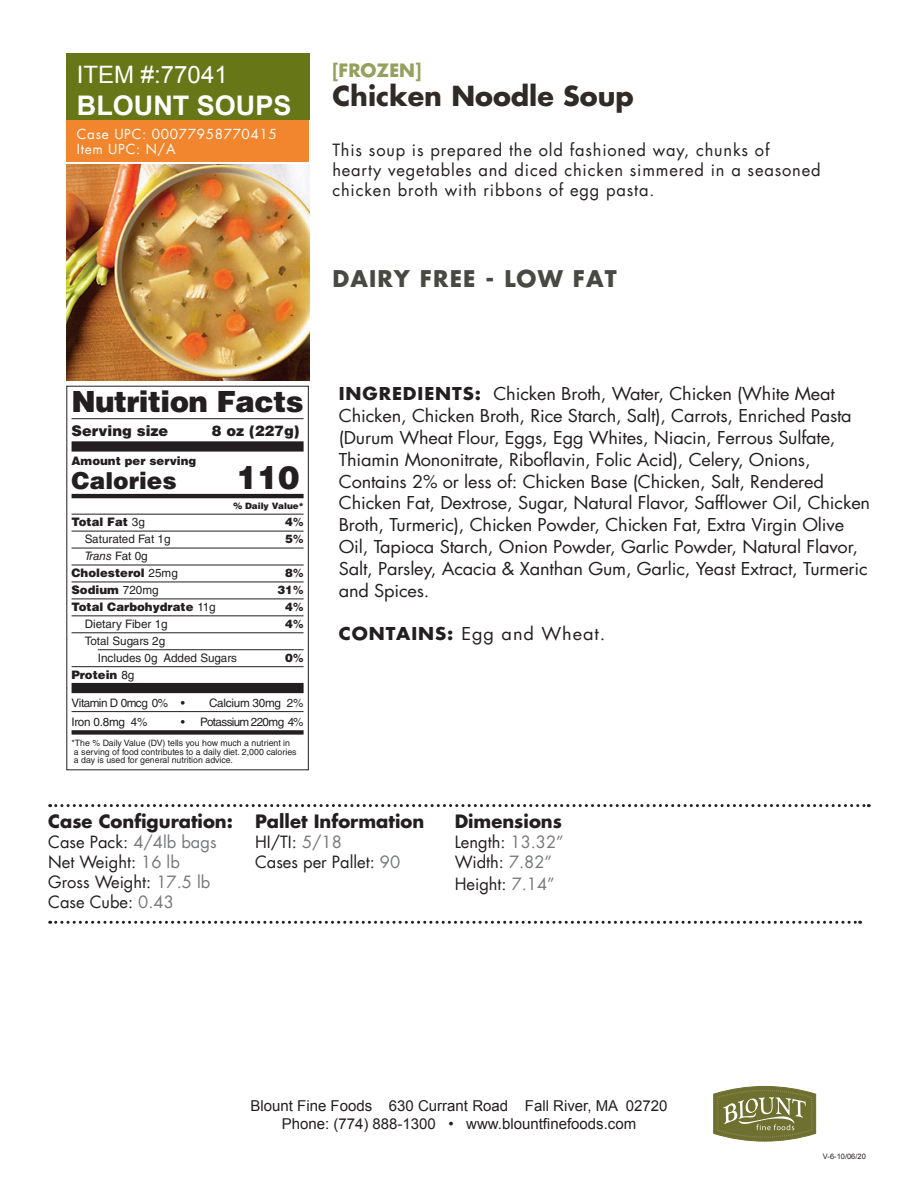
<style>
.page{position:relative;width:918px;height:1188px;background:#fff}
.page>*{position:absolute;margin:0;border:0;box-sizing:border-box;transform-origin:0 0}
.t1{font:900 32.1px "Helvetica LT Std";color:#231f20}
.t2{font:900 29.25px "Helvetica LT Std";letter-spacing:-.02em;color:#231f20}
.t3{font:700 27px "Futura";color:#302a28}
.t4{font:700 27px "Arial";color:#fff}
.t5{font:24px "Arial";color:#fff}
.t6{font:900 23.4px "Helvetica LT Std";color:#231f20}
.t7{font:700 22.5px "Futura";letter-spacing:.05em;color:#494944}
.t8{font:700 18px "Futura";color:#231f20}
.t9{font:700 18px "Futura";color:#95a05e}
.t10{font:17.4px/21.9px "Futura";letter-spacing:-.01em;color:#231f20;scale:1.05 1}
.t11{font:17.4px "Futura";letter-spacing:.05em;color:#231f20;scale:1.05 1}
.t12{font:16.5px/19.8px "Futura";letter-spacing:.05em;color:#231f20}
.t13{font:16.5px/19.8px "Futura";color:#231f20}
.t14{font:15px/18px "Arial";color:#231f20;text-align:center}
.t15{font:900 14.55px "Helvetica LT Std";color:#231f20}
.t16{font:13.5px/15px "Futura";letter-spacing:.05em;color:#fff}
.t17{font:900 11.7px/17px "Helvetica LT Std";color:#231f20}
.t18{font:11.7px/17px "Helvetica LT Std";color:#231f20}
.t19{font:11.7px "Helvetica LT Std";letter-spacing:-.02em;color:#231f20}
.t20{font:11.7px "Helvetica LT Std";letter-spacing:-.055em;color:#231f20}
.t21{font:11.7px "Helvetica LT Std";letter-spacing:-.04em;color:#231f20}
.t22{font:8.7px/8.7px "Helvetica LT Std";color:#231f20}
.t23{font:900 8.7px "Helvetica LT Std";color:#231f20}
.t24{font:7.5px "Arial";color:#231f20}
.s1{font-weight:400}
.s2{font-weight:700}
.s3{font-weight:400;font-style:italic}
.s4{color:#76787b}
</style>
<div class="page">
<div style="left:66px;top:54px;width:243px;height:66px;background:#677717"></div>
<img style="left:66px;top:164px;width:243px;height:216px">
<svg style="left:713px;top:1086px;width:103px;height:55px;background:#898c57"></svg>
<div style="left:66px;top:120px;width:243px;height:41px;background:#f1862e"></div>
<svg style="left:50px;top:804px;width:819px;height:3px"></svg>
<svg style="left:50px;top:921px;width:811px;height:3px"></svg>
<hr style="left:72px;top:418px;width:232px;height:1px;background:#231f20">
<div style="left:72px;top:441px;width:232px;height:11px;background:#231f20"></div>
<hr style="left:72px;top:494px;width:232px;height:4px;background:#231f20">
<hr style="left:72px;top:514px;width:232px;height:1px;background:#231f20">
<hr style="left:72px;top:531px;width:232px;height:1px;background:#231f20">
<hr style="left:72px;top:548px;width:232px;height:1px;background:#231f20">
<hr style="left:72px;top:565px;width:232px;height:1px;background:#231f20">
<hr style="left:72px;top:582px;width:232px;height:1px;background:#231f20">
<hr style="left:72px;top:599px;width:232px;height:1px;background:#231f20">
<hr style="left:72px;top:616px;width:232px;height:1px;background:#231f20">
<hr style="left:72px;top:633px;width:232px;height:1px;background:#231f20">
<hr style="left:98px;top:649px;width:206px;height:1px;background:#231f20">
<hr style="left:72px;top:666px;width:232px;height:1px;background:#231f20">
<div style="left:72px;top:683px;width:232px;height:10px;background:#231f20"></div>
<hr style="left:72px;top:711px;width:232px;height:1px;background:#231f20">
<div style="left:72px;top:730px;width:232px;height:5px;background:#231f20"></div>
<div style="left:66px;top:386px;width:243px;height:384px;border:1px solid #231f20"></div>
<h3 class="t5" style="left:77px;top:59px;width:152px">ITEM #:77041</h3>
<h3 class="t4" style="left:77px;top:87px;width:216px">BLOUNT SOUPS</h3>
<p class="t16" style="left:77px;top:126px;width:202px">Case UPC: 00077958770415<br>Item UPC: N/A</p>
<p class="t9" style="left:332px;top:57px;width:91px">[FROZEN]</p>
<h3 class="t3" style="left:332px;top:77px;width:303px">Chicken Noodle Soup</h3>
<p class="t12" style="left:332px;top:140px;width:490px">This soup is prepared the old fashioned way, chunks of hearty vegetables and diced chicken simmered in a seasoned chicken broth with ribbons of egg pasta.</p>
<p class="t7" style="left:332px;top:262px;width:286px">DAIRY FREE - LOW FAT</p>
<h2 class="t2" style="left:72px;top:382px;width:234px">Nutrition Facts</h2>
<p class="t15" style="left:72px;top:421px;width:98px">Serving size</p>
<p class="t15" style="left:212px;top:421px;width:89px">8 oz (227g)</p>
<p class="t17" style="left:72px;top:452px;width:126px">Amount per serving</p>
<h3 class="t6" style="left:72px;top:465px;width:107px">Calories</h3>
<h1 class="t1" style="left:236px;top:456px;width:65px">110</h1>
<p class="t23" style="left:233px;top:500px;width:72px">% Daily Value*</p>
<p class="t17" style="left:72px;top:513px;width:75px">Total Fat <span class="s1">3g</span></p>
<p class="t17" style="left:285px;top:513px;width:20px">4<span class="s2">%</span></p>
<p class="t18" style="left:85px;top:530px;width:87px">Saturated Fat 1g</p>
<p class="t17" style="left:285px;top:530px;width:20px">5<span class="s2">%</span></p>
<p class="t17" style="left:72px;top:547px;width:108px;text-indent:13px"><span class="s3">Trans</span> <span class="s1">Fat 0g<br></span>Cholesterol <span class="s1">25mg</span></p>
<p class="t17" style="left:285px;top:564px;width:20px">8<span class="s2">%</span></p>
<p class="t17" style="left:72px;top:581px;width:89px">Sodium <span class="s1">720mg</span></p>
<p class="t17" style="left:278px;top:581px;width:27px">31<span class="s2">%</span></p>
<p class="t17" style="left:72px;top:598px;width:146px">Total Carbohydrate <span class="s1">11g</span></p>
<p class="t17" style="left:285px;top:598px;width:20px">4<span class="s2">%</span></p>
<p class="t18" style="left:85px;top:615px;width:85px">Dietary Fiber 1g</p>
<p class="t17" style="left:285px;top:615px;width:20px">4<span class="s2">%</span></p>
<p class="t18" style="left:98px;top:632px;width:141px;text-indent:-13px">Total Sugars 2g<br>Includes 0g Added Sugars</p>
<p class="t17" style="left:285px;top:649px;width:20px">0<span class="s2">%</span></p>
<p class="t17" style="left:72px;top:666px;width:64px">Protein <span class="s1">8g</span></p>
<p class="t21" style="left:72px;top:696px;width:115px">Vitamin D 0mcg 0% •</p>
<p class="t19" style="left:209px;top:696px;width:96px">Calcium 30mg 2%</p>
<p class="t19" style="left:72px;top:715px;width:77px">Iron 0.8mg 4%</p>
<p class="t20" style="left:181px;top:715px;width:124px">• Potassium 220mg 4%</p>
<p class="t22" style="left:72px;top:738px;width:227px">*The % Daily Value (DV) tells you how much a nutrient in a serving of food contributes to a daily diet. 2,000 calories a day is used for general nutrition advice.</p>
<p class="t10" style="left:339px;top:383px;width:508px"><span class="s2">INGREDIENTS:</span> Chicken Broth, Water, Chicken (White Meat Chicken, Chicken Broth, Rice Starch, Salt), Carrots, Enriched Pasta (Durum Wheat Flour, Eggs, Egg Whites, Niacin, Ferrous Sulfate, Thiamin Mononitrate, Riboflavin, Folic Acid), Celery, Onions, Contains 2% or less of: Chicken Base (Chicken, Salt, Rendered Chicken Fat, Dextrose, Sugar, Natural Flavor, Safflower Oil, Chicken Broth, Turmeric), Chicken Powder, Chicken Fat, Extra Virgin Olive Oil, Tapioca Starch, Onion Powder, Garlic Powder, Natural Flavor, Salt, Parsley, Acacia &amp; Xanthan Gum, Garlic, Yeast Extract, Turmeric and Spices.</p>
<p class="t11" style="left:339px;top:622px;width:255px"><span class="s2">CONTAINS:</span> Egg and Wheat.</p>
<p class="t8" style="left:48px;top:809px;width:186px">Case Configuration:</p>
<p class="t13" style="left:48px;top:832px;width:170px">Case Pack: <span class="s4">4/4lb bags<br></span>Net Weight: <span class="s4">16 lb<br></span>Gross Weight: <span class="s4">17.5 lb<br></span>Case Cube: <span class="s4">0.43</span></p>
<p class="t8" style="left:255px;top:809px;width:171px">Pallet Information</p>
<p class="t13" style="left:255px;top:832px;width:147px">HI/TI: <span class="s4">5/18<br></span>Cases per Pallet: <span class="s4">90</span></p>
<p class="t8" style="left:455px;top:809px;width:109px">Dimensions</p>
<p class="t13" style="left:455px;top:832px;width:111px">Length: <span class="s4">13.32”<br></span>Width: <span class="s4">7.82”</span></p>
<p class="t13" style="left:455px;top:873px;width:102px">Height: <span class="s4">7.14”</span></p>
<p class="t14" style="left:251px;top:1097px;width:418px">Blount Fine Foods 630 Currant Road Fall River, MA 02720<br>Phone: (774) 888-1300 • www.blountfinefoods.com</p>
<p class="t24" style="left:823px;top:1151px;width:44px">V-6-10/06/20</p>
</div>
